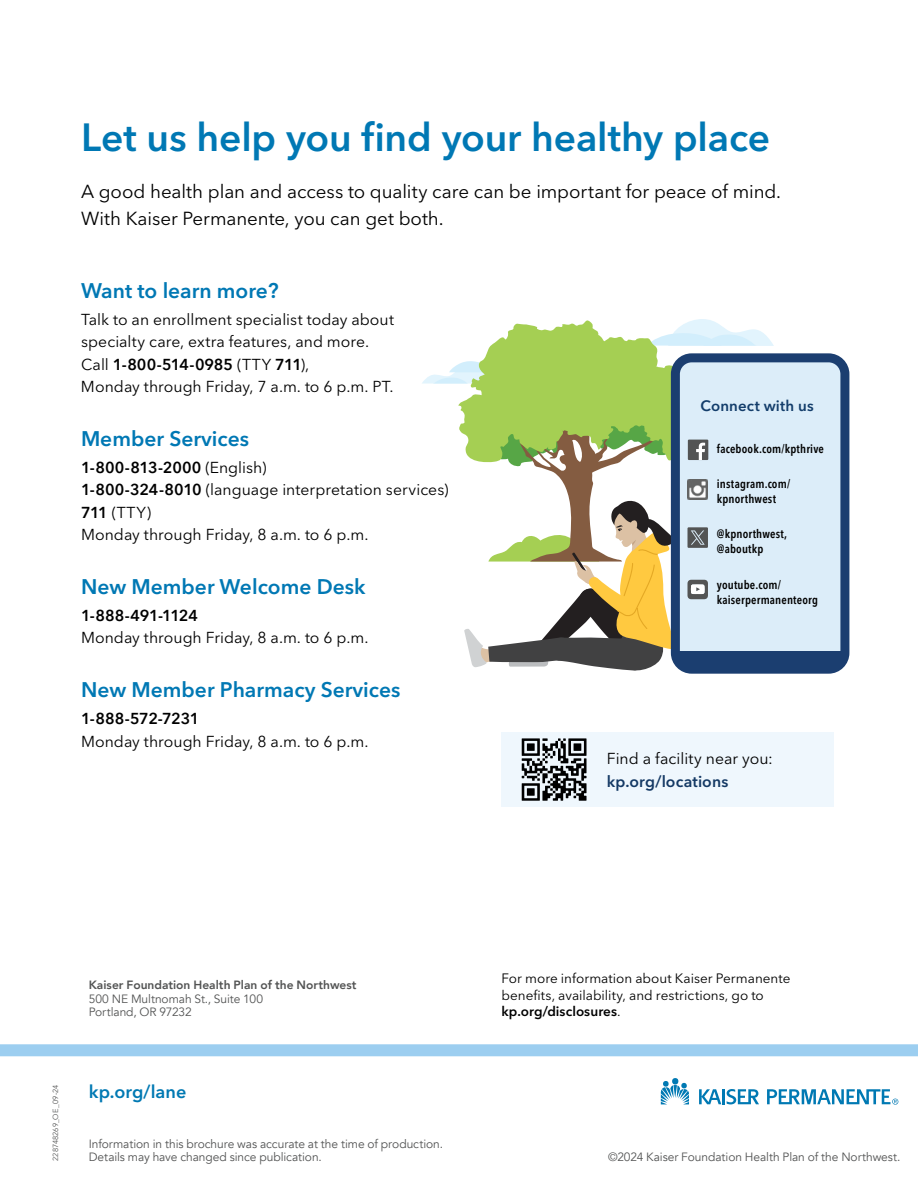
<style>
.page{position:relative;width:918px;height:1188px;background:#fff}
.page>*{position:absolute;margin:0;border:0;box-sizing:border-box;transform-origin:0 0}
.t1{font:600 39px "Avenir Next LT Pro";letter-spacing:-.005em;color:#0078b4}
.t2{font:600 21px "Avenir Next LT Pro";color:#0078b4}
.t3{font:18.75px/27px "Avenir Next LT Pro";letter-spacing:-.005em;color:#000}
.t4{font:600 18px "Avenir Next LT Pro";color:#0079b3}
.t5{font:15.75px/22.5px "Avenir Next LT Pro";color:#000}
.t6{font:600 15.75px "Avenir Next LT Pro";letter-spacing:-.02em;color:#000}
.t7{font:600 15.75px "Avenir Next LT Pro";letter-spacing:.01em;color:#143964}
.t8{font:600 15px "Avenir Next LT Pro";letter-spacing:.015em;color:#133d6b}
.t9{font:13.5px/16.5px "Avenir Next LT Pro";color:#000}
.t10{font:12px/13.5px "Avenir";letter-spacing:-.005em;color:#535454}
.t11{font:600 condensed 12px/15px "Avenir Next LT Pro";letter-spacing:.015em;color:#000}
.t12{font:800 12px "Avenir";color:#535454}
.t13{font:7.5px "Avenir";letter-spacing:.005em;color:#535454}
.s1{font-weight:600}
</style>
<div class="page">
<div style="left:675px;top:358px;width:170px;height:311px;background:#dcedf9;border-radius:16px"></div>
<div style="left:671px;top:353px;width:178px;height:321px;border:9px solid #1b3e70;border-radius:16px"></div>
<div style="left:678px;top:651px;width:165px;height:15px;background:#1b3e70"></div>
<svg style="left:661px;top:1080px;width:28px;height:24px"></svg>
<div style="left:672px;top:1078px;width:6px;height:7px;background:#0079b3;border-radius:50%"></div>
<hr style="left:722px;top:1089px;width:3px;height:15px;background:#0079b3">
<svg style="left:699px;top:1089px;width:22px;height:15px"></svg>
<svg style="left:727px;top:1089px;width:32px;height:15px"></svg>
<svg style="left:767px;top:1089px;width:131px;height:16px"></svg>
<div style="left:0;top:1044px;width:918px;height:12px;background:#9ccef0"></div>
<div style="left:501px;top:732px;width:333px;height:75px;background:#eff7fd"></div>
<svg style="left:422px;top:319px;width:352px;height:355px"></svg>
<svg style="left:522px;top:738px;width:65px;height:63px"></svg>
<h1 class="t1" style="left:81px;top:114px;width:691px">Let us help you find your healthy place</h1>
<p class="t3" style="left:81px;top:178px;width:702px">A good health plan and access to quality care can be important for peace of mind.<br>With Kaiser Permanente, you can get both.</p>
<h2 class="t2" style="left:81px;top:278px;width:199px">Want to learn more?</h2>
<p class="t5" style="left:81px;top:308px;width:315px">Talk to an enrollment specialist today about specialty care, extra features, and more.<br>Call <span class="s1">1-800-514-0985</span> (TTY <span class="s1">711</span>),<br>Monday through Friday, 7 a.m. to 6 p.m. PT.</p>
<h2 class="t2" style="left:81px;top:426px;width:170px">Member Services</h2>
<p class="t5" style="left:81px;top:456px;width:369px"><span class="s1">1-800-813-2000</span> (English)<br><span class="s1">1-800-324-8010</span> (language interpretation services)<br><span class="s1">711</span> (TTY)<br>Monday through Friday, 8 a.m. to 6 p.m.</p>
<h2 class="t2" style="left:81px;top:574px;width:286px">New Member Welcome Desk</h2>
<p class="t6" style="left:81px;top:606px;width:118px">1-888-491-1124</p>
<p class="t5" style="left:81px;top:627px;width:289px">Monday through Friday, 8 a.m. to 6 p.m.</p>
<h2 class="t2" style="left:81px;top:677px;width:321px">New Member Pharmacy Services</h2>
<p class="t6" style="left:81px;top:709px;width:120px">1-888-572-7231</p>
<p class="t5" style="left:81px;top:730px;width:289px">Monday through Friday, 8 a.m. to 6 p.m.</p>
<p class="t8" style="left:700px;top:397px;width:115px">Connect with us</p>
<p class="t11" style="left:717px;top:441px;width:109px">facebook.com/kpthrive</p>
<p class="t11" style="left:717px;top:476px;width:75px">instagram.com/ kpnorthwest</p>
<p class="t11" style="left:717px;top:527px;width:72px">@kpnorthwest, @aboutkp</p>
<p class="t11" style="left:717px;top:577px;width:103px">youtube.com/ kaiserpermanenteorg</p>
<p class="t5" style="left:607px;top:748px;width:168px">Find a facility near you:</p>
<p class="t7" style="left:607px;top:772px;width:123px">kp.org/locations</p>
<p class="t13" style="left:51px;top:1161px;width:78px;rotate:-90deg">228748269_OE_09-24</p>
<p class="t12" style="left:89px;top:976px;width:269px">Kaiser Foundation Health Plan of the Northwest</p>
<p class="t10" style="left:89px;top:992px;width:176px">500 NE Multnomah St., Suite 100<br>Portland, OR 97232</p>
<p class="t4" style="left:89px;top:1081px;width:99px">kp.org/lane</p>
<p class="t10" style="left:89px;top:1137px;width:356px">Information in this brochure was accurate at the time of production.<br>Details may have changed since publication.</p>
<p class="t9" style="left:501px;top:970px;width:291px">For more information about Kaiser Permanente benefits, availability, and restrictions, go to <span class="s1">kp.org/disclosures</span>.</p>
<p class="t10" style="left:608px;top:1150px;width:294px">©2024 Kaiser Foundation Health Plan of the Northwest.</p>
</div>
